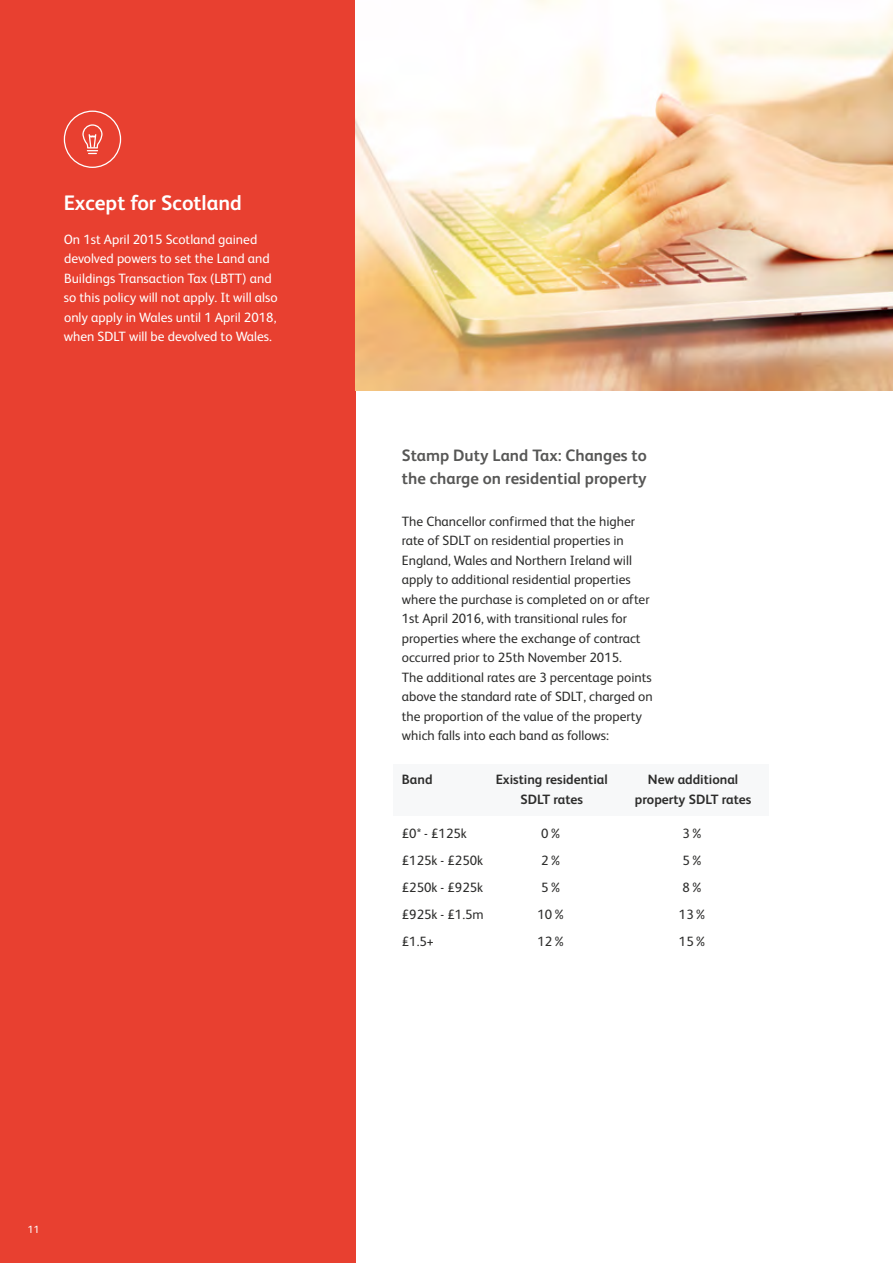
<style>
.page{position:relative;width:893px;height:1263px;background:#fff}
.page>*{position:absolute;margin:0;border:0;box-sizing:border-box;transform-origin:0 0}
.t1{font:700 21px "FS Albert";color:#fff}
.t2{font:700 16.5px/22.5px "FS Albert";color:#575756}
.t3{font:13.5px/27px "FS Albert";color:#2d2d2c}
.t4{font:13.5px/19.5px "FS Albert";color:#fff}
.t5{font:700 13.5px/19.5px "FS Albert";color:#2d2d2c;text-align:center}
.t6{font:10.5px "FS Albert";color:#fff}
</style>
<div class="page">
<div style="left:0;top:0;width:355px;height:1263px;background:#e84030"></div>
<div style="left:393px;top:764px;width:376px;height:51px;background:#f7f8f9"></div>
<img style="left:355px;top:0;width:538px;height:391px">
<svg style="left:64px;top:111px;width:57px;height:57px"></svg>
<h1 class="t1" style="left:64px;top:190px;width:180px">Except for Scotland</h1>
<p class="t4" style="left:64px;top:229px;width:215px">On 1st April 2015 Scotland gained devolved powers to set the Land and Buildings Transaction Tax (LBTT) and so this policy will not apply. It will also only apply in Wales until 1 April 2018, when SDLT will be devolved to Wales.</p>
<p class="t6" style="left:28px;top:1223px;width:13px">11</p>
<p class="t2" style="left:402px;top:444px;width:247px">Stamp Duty Land Tax: Changes to the charge on residential property</p>
<p class="t3" style="left:402px;top:511px;width:252px;line-height:19.5px">The Chancellor confirmed that the higher rate of SDLT on residential properties in England, Wales and Northern Ireland will apply to additional residential properties where the purchase is completed on or after 1st April 2016, with transitional rules for properties where the exchange of contract occurred prior to 25th November 2015.<br>The additional rates are 3 percentage points above the standard rate of SDLT, charged on the proportion of the value of the property which falls into each band as follows:</p>
<p class="t5" style="left:402px;top:770px;width:32px">Band</p>
<p class="t5" style="left:496px;top:770px;width:113px">Existing residential<br>SDLT rates</p>
<p class="t3" style="left:537px;top:820px;width:30px">0%<br>2%<br>5%<br>10%<br>12%</p>
<p class="t5" style="left:635px;top:770px;width:118px">New additional property SDLT rates</p>
<p class="t3" style="left:679px;top:820px;width:30px">3%<br>5%<br>8%<br>13%<br>15%</p>
<p class="t3" style="left:402px;top:820px;width:83px">£0* - £125k £125k - £250k £250k - £925k £925k - £1.5m £1.5+</p>
</div>
